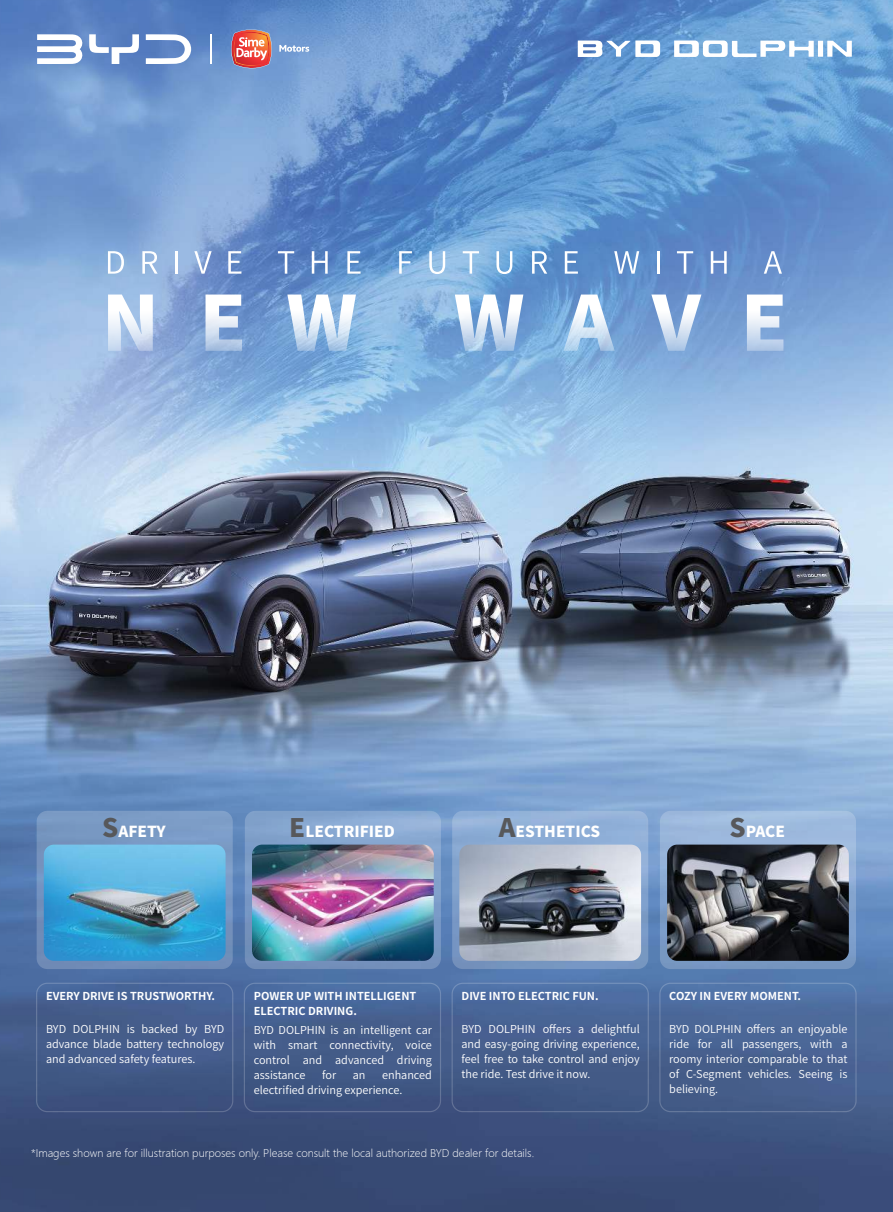
<style>
.page{position:relative;width:893px;height:1212px;background:#fff}
.page>*{position:absolute;margin:0;border:0;box-sizing:border-box;transform-origin:0 0}
.t1{font:800 15.15px "Source Han Sans CN";color:#fff}
.t2{font:10.95px/15px "Source Han Sans CN";color:#fff;text-align:justify}
.t3{font:700 10.95px/15px "Source Han Sans CN";color:#fff}
.t4{font:300 10.5px "Microsoft Ya Hei";color:#fff}
.s1{font-size:25.5px;color:#57585b}
</style>
<div class="page">
<img style="left:0;top:0;width:893px;height:1212px">
<svg style="left:37px;top:34px;width:46px;height:30px"></svg>
<svg style="left:146px;top:34px;width:45px;height:30px"></svg>
<svg style="left:89px;top:34px;width:50px;height:30px"></svg>
<hr style="left:211px;top:34px;width:1px;height:30px;background:#fff">
<svg style="left:228px;top:29px;width:81px;height:39px;background:#a88aa1"></svg>
<svg style="left:827px;top:41px;width:25px;height:16px"></svg>
<svg style="left:578px;top:41px;width:82px;height:16px"></svg>
<div style="left:818px;top:41px;width:5px;height:16px;background:#fff"></div>
<svg style="left:674px;top:41px;width:140px;height:16px"></svg>
<svg style="left:108px;top:251px;width:16px;height:23px"></svg>
<svg style="left:142px;top:251px;width:16px;height:23px"></svg>
<hr style="left:175px;top:251px;width:3px;height:23px;background:#fff">
<svg style="left:194px;top:251px;width:18px;height:23px"></svg>
<svg style="left:228px;top:251px;width:13px;height:23px"></svg>
<svg style="left:278px;top:251px;width:16px;height:23px"></svg>
<svg style="left:312px;top:251px;width:16px;height:23px"></svg>
<svg style="left:347px;top:251px;width:14px;height:23px"></svg>
<svg style="left:399px;top:251px;width:13px;height:23px"></svg>
<svg style="left:429px;top:251px;width:16px;height:23px"></svg>
<svg style="left:463px;top:251px;width:16px;height:23px"></svg>
<svg style="left:496px;top:251px;width:16px;height:23px"></svg>
<svg style="left:532px;top:251px;width:15px;height:23px"></svg>
<svg style="left:565px;top:251px;width:13px;height:23px"></svg>
<svg style="left:614px;top:251px;width:25px;height:23px"></svg>
<hr style="left:657px;top:251px;width:2px;height:23px;background:#fff">
<svg style="left:677px;top:251px;width:16px;height:23px"></svg>
<svg style="left:711px;top:251px;width:16px;height:23px"></svg>
<svg style="left:764px;top:251px;width:18px;height:23px"></svg>
<svg style="left:108px;top:294px;width:45px;height:57px"></svg>
<svg style="left:206px;top:294px;width:36px;height:57px"></svg>
<svg style="left:287px;top:294px;width:69px;height:57px"></svg>
<svg style="left:455px;top:294px;width:68px;height:57px"></svg>
<svg style="left:564px;top:294px;width:51px;height:57px"></svg>
<svg style="left:651px;top:294px;width:50px;height:57px"></svg>
<svg style="left:747px;top:294px;width:36px;height:57px"></svg>
<div style="left:37px;top:811px;width:196px;height:158px;background:linear-gradient(to bottom,#7c9dc8,#6d8bb8);border-radius:11px"></div>
<div style="left:36px;top:983px;width:197px;height:129px;border:1px solid #fff;border-radius:11px"></div>
<div style="left:244px;top:983px;width:197px;height:129px;border:1px solid #fff;border-radius:11px"></div>
<div style="left:452px;top:983px;width:197px;height:129px;border:1px solid #fff;border-radius:11px"></div>
<div style="left:659px;top:983px;width:198px;height:129px;border:1px solid #fff;border-radius:11px"></div>
<img style="left:44px;top:844px;width:182px;height:117px">
<svg style="left:245px;top:811px;width:196px;height:158px;background:#82a1cb"></svg>
<img style="left:252px;top:844px;width:182px;height:117px">
<div style="left:452px;top:811px;width:196px;height:158px;background:linear-gradient(to bottom,#95b4dc,#7191bf);border-radius:11px"></div>
<img style="left:459px;top:844px;width:182px;height:117px">
<div style="left:660px;top:811px;width:196px;height:158px;background:linear-gradient(to bottom,#a4bfe2,#7193c1);border-radius:11px"></div>
<img style="left:667px;top:844px;width:182px;height:117px">
<h1 class="t1" style="left:102px;top:823px;width:65px"><span class="s1">S</span>AFETY</h1>
<h1 class="t1" style="left:289px;top:823px;width:107px"><span class="s1">E</span>LECTRIFIED</h1>
<h1 class="t1" style="left:499px;top:823px;width:103px"><span class="s1">A</span>ESTHETICS</h1>
<h1 class="t1" style="left:729px;top:823px;width:57px"><span class="s1">S</span>PACE</h1>
<p class="t3" style="left:46px;top:988px;width:171px">EVERY DRIVE IS TRUSTWORTHY.</p>
<p class="t2" style="left:46px;top:1021px;width:180px">BYD DOLPHIN is backed by BYD advance blade battery technology and advanced safety features.</p>
<p class="t3" style="left:254px;top:988px;width:164px">POWER UP WITH INTELLIGENT<br>ELECTRIC DRIVING.</p>
<p class="t2" style="left:254px;top:1023px;width:180px">BYD DOLPHIN is an intelligent car with smart connectivity, voice control and advanced driving assistance</p>
<p class="t2" style="left:322px;top:1068px;width:16px">for</p>
<p class="t2" style="left:353px;top:1068px;width:14px">an</p>
<p class="t2" style="left:254px;top:1068px;width:180px;text-indent:128px">enhanced electrified driving experience.</p>
<p class="t3" style="left:461px;top:988px;width:139px">DIVE INTO ELECTRIC FUN.</p>
<p class="t2" style="left:461px;top:1021px;width:180px">BYD DOLPHIN offers a delightful and easy-going driving experience, feel free to take control and enjoy the ride. Test drive it now.</p>
<p class="t4" style="left:31px;top:1148px;width:504px">*Images shown are for illustration purposes only. Please consult the local authorized BYD dealer for details.</p>
<p class="t3" style="left:669px;top:988px;width:133px">COZY IN EVERY MOMENT.</p>
<p class="t2" style="left:669px;top:1021px;width:180px">BYD DOLPHIN offers an enjoyable ride for all passengers, with a roomy interior comparable to that of C-Segment vehicles. Seeing is believing.</p>
</div>
